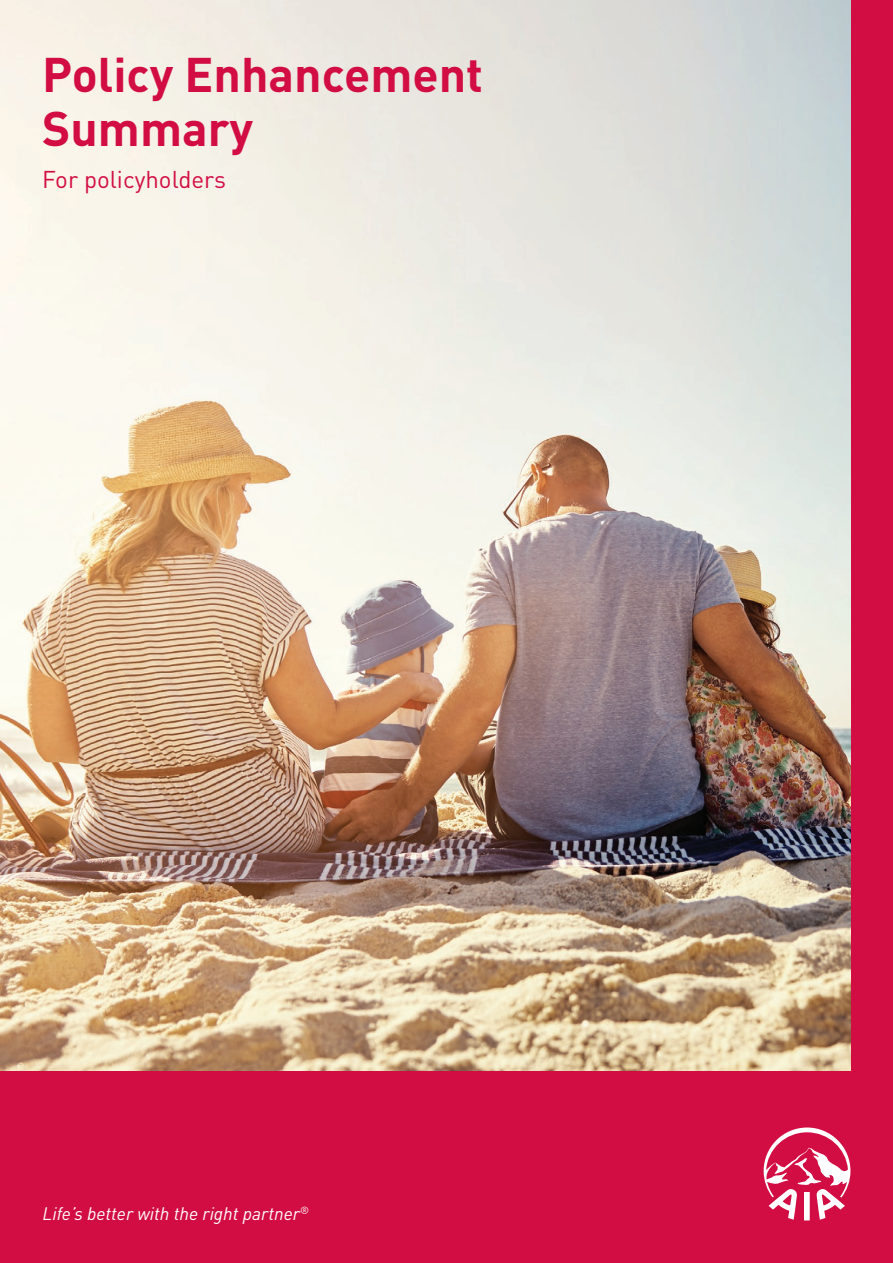
<style>
.page{position:relative;width:893px;height:1263px;background:#d20d44}
.page>*{position:absolute;margin:0;border:0;box-sizing:border-box;transform-origin:0 0}
.t1{font:700 48px/54px "DINOT";color:#d20d44}
.t2{font:24px "DINOT";color:#d20d44}
.t3{font:italic 18px "DINOT";color:#fff}
</style>
<div class="page">
<img style="left:0;top:0;width:850px;height:1070px">
<svg style="left:764px;top:1127px;width:86px;height:93px"></svg>
<h1 class="t1" style="left:42px;top:46px;width:442px">Policy Enhancement<br>Summary</h1>
<h2 class="t2" style="left:42px;top:165px;width:185px">For policyholders</h2>
<p class="t3" style="left:43px;top:1203px;width:268px">Life’s better with the right partner<sup>®</sup></p>
</div>
